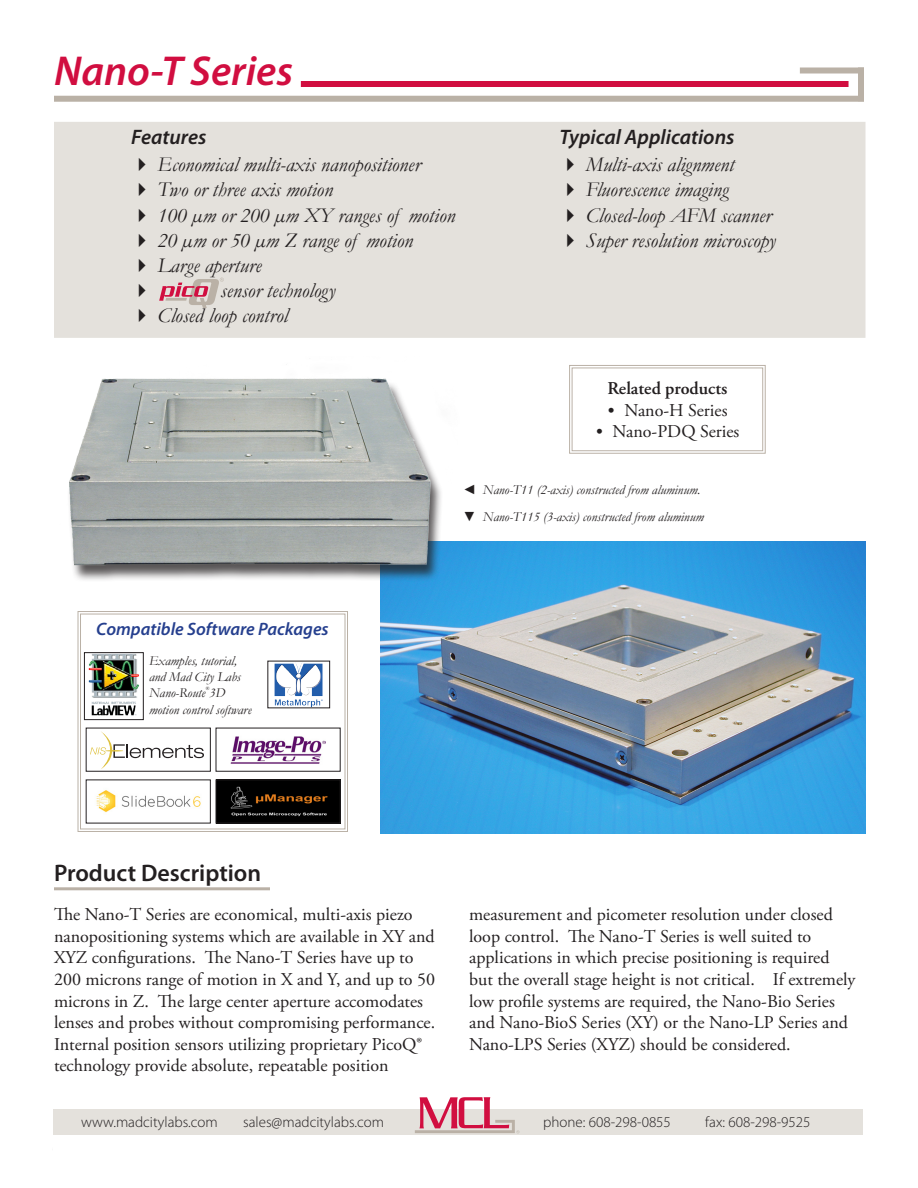
<style>
.page{position:relative;width:918px;height:1188px;background:#fff}
.page>*{position:absolute;margin:0;border:0;box-sizing:border-box;transform-origin:0 0}
.Contents{font:italic 600 42px "Myriad Pro";color:#d10e40}
.t1{font:600 24px "Myriad Pro";color:#231f20}
.t2{font:italic 21px "Garamond";color:#231f20}
.t3{font:italic 600 21px "Myriad Pro";color:#231f20}
.t4{font:18px/21.6px "Adobe Garamond Pro";color:#231f20}
.t5{font:italic 600 18px "Myriad Pro";color:#253f8e}
.t6{font:600 18px "Adobe Garamond Pro";color:#231f20}
.t7{font:300 15px "Myriad Pro";color:#231f20}
.t8{font:italic 13.5px/16.2px "Garamond";color:#231f20}
.t9{font:6.15px "Myriad";color:#231f20}
.t10{font:italic 5.25px "Garamond";color:#231f20}
.s1{font-style:normal}
</style>
<div class="page">
<div style="left:53px;top:1109px;width:810px;height:26px;background:#e4e1dc"></div>
<svg style="left:415px;top:1097px;width:104px;height:36px"></svg>
<div style="left:54px;top:122px;width:812px;height:216px;background:#e4e1dc"></div>
<div style="left:54px;top:96px;width:810px;height:6px;background:#bab1a6"></div>
<div style="left:858px;top:68px;width:6px;height:33px;background:#bab1a6"></div>
<div style="left:800px;top:68px;width:64px;height:6px;background:#bab1a6"></div>
<hr style="left:54px;top:887px;width:216px;height:3px;background:#bab1a6">
<div style="left:301px;top:81px;width:548px;height:6px;background:#d10e40"></div>
<img style="left:380px;top:541px;width:486px;height:293px">
<div style="left:67px;top:361px;width:398px;height:221px;background:#231f20;opacity:.75"></div>
<img style="left:67px;top:361px;width:391px;height:216px">
<svg style="left:159px;top:278px;width:65px;height:30px"></svg>
<svg style="left:569px;top:365px;width:197px;height:89px"></svg>
<div style="left:572px;top:368px;width:191px;height:83px;border:1px solid #bab1a6"></div>
<svg style="left:78px;top:611px;width:270px;height:221px"></svg>
<div style="left:80px;top:614px;width:265px;height:215px;border:1px solid #bab1a6"></div>
<img style="left:218px;top:782px;width:120px;height:39px">
<div style="left:216px;top:780px;width:124px;height:43px;border:1px solid #231f20"></div>
<img style="left:88px;top:782px;width:121px;height:39px">
<svg style="left:90px;top:731px;width:114px;height:38px"></svg>
<p class="Contents" style="left:54px;top:45px;width:241px">Nano-T Series</p>
<p class="t3" style="left:131px;top:123px;width:77px">Features</p>
<p class="t3" style="left:559px;top:123px;width:177px">Typical Applications</p>
<p class="t2" style="left:131px;top:150px;width:291px">✔ Economical multi-axis nanopositioner</p>
<p class="t2" style="left:131px;top:176px;width:203px">✔ Two or three axis motion</p>
<p class="t2" style="left:131px;top:201px;width:326px">✔ 100 µm or 200 µm XY ranges of motion</p>
<p class="t2" style="left:131px;top:226px;width:283px">✔ 20 µm or 50 µm Z range of motion</p>
<p class="t2" style="left:131px;top:251px;width:132px">✔ Large aperture</p>
<p class="t2" style="left:221px;top:276px;width:116px">sensor technology</p>
<p class="t2" style="left:131px;top:302px;width:158px">✔ Closed loop control</p>
<p class="t2" style="left:559px;top:150px;width:176px">✔ Multi-axis alignment</p>
<p class="t2" style="left:559px;top:176px;width:171px">✔ Fluorescence imaging</p>
<p class="t2" style="left:559px;top:201px;width:214px">✔ Closed-loop AFM scanner</p>
<p class="t2" style="left:559px;top:226px;width:218px">✔ Super resolution microscopy</p>
<p class="t6" style="left:607px;top:378px;width:122px">Related products</p>
<p class="t4" style="left:607px;top:400px;width:122px">• Nano-H Series</p>
<p class="t4" style="left:595px;top:422px;width:145px">• Nano-PDQ Series</p>
<p class="t8" style="left:463px;top:481px;width:239px"><span class="s1">◄</span> Nano-T11 (2-axis) constructed from aluminum.</p>
<p class="t8" style="left:463px;top:508px;width:243px">▼ Nano-T115 (3-axis) constructed from aluminum</p>
<p class="t5" style="left:96px;top:618px;width:234px">Compatible Software Packages</p>
<p class="t8" style="left:149px;top:652px;width:93px">Examples, tutorial, and Mad City Labs<br>Nano-Route 3D</p>
<p class="t10" style="left:205px;top:685px;width:5px">®</p>
<p class="t8" style="left:149px;top:701px;width:104px">motion control software</p>
<p class="t1" style="left:54px;top:857px;width:209px">Product Description</p>
<p class="t4" style="left:54px;top:904px;width:383px">The Nano-T Series are economical, multi-axis piezo nanopositioning systems which are available in XY and XYZ configurations. The Nano-T Series have up to 200 microns range of motion in X and Y, and up to 50 microns in Z. The large center aperture accomodates lenses and probes without compromising performance.<br>Internal position sensors utilizing proprietary PicoQ® technology provide absolute, repeatable position</p>
<p class="t4" style="left:469px;top:904px;width:388px">measurement and picometer resolution under closed loop control. The Nano-T Series is well suited to applications in which precise positioning is required but the overall stage height is not critical. If extremely low profile systems are required, the Nano-Bio Series and Nano-BioS Series (XY) or the Nano-LP Series and Nano-LPS Series (XYZ) should be considered.</p>
<p class="t9" style="left:533px;top:1000px;width:50px">Red = Pantone 193</p>
<p class="t7" style="left:81px;top:1113px;width:138px">www.madcitylabs.com</p>
<p class="t7" style="left:243px;top:1113px;width:142px">sales@madcitylabs.com</p>
<p class="t7" style="left:543px;top:1113px;width:129px">phone: 608-298-0855</p>
<p class="t7" style="left:705px;top:1113px;width:107px">fax: 608-298-9525</p>
</div>
